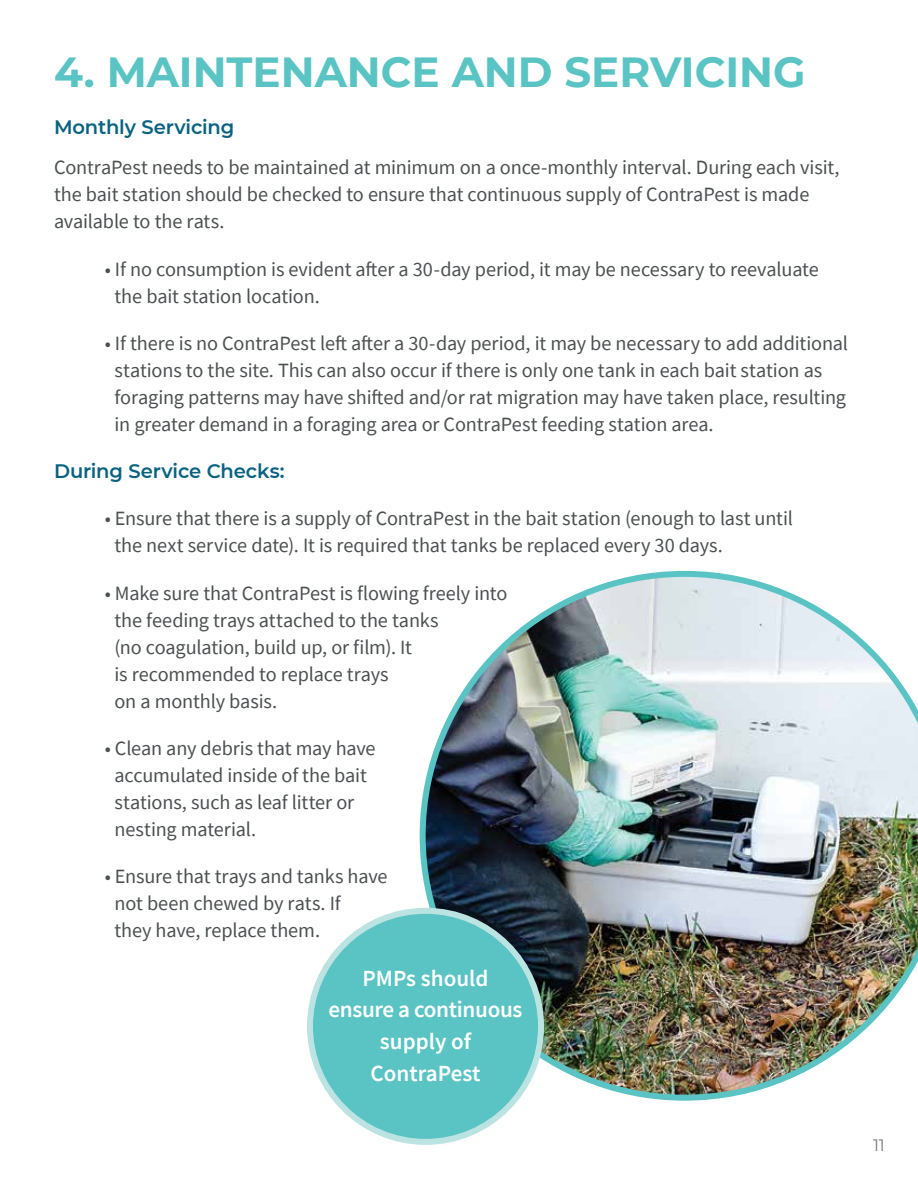
<style>
.page{position:relative;width:918px;height:1188px;background:#fff}
.page>*{position:absolute;margin:0;border:0;box-sizing:border-box;transform-origin:0 0}
.t1{font:700 42px "Montserrat";color:#59c4c3}
.t2{font:600 23.1px/31.8px "Source Sans Pro";letter-spacing:-.005em;color:#fff;text-align:center}
.t3{font:20.25px/27px "Source Sans Pro";letter-spacing:-.005em;color:#4d5052}
.t4{font:600 19.5px "Montserrat";letter-spacing:-.01em;color:#096281}
.t5{font:16.5px "Montserrat";color:#7a7a7b}
</style>
<div class="page">
<img style="left:420px;top:571px;width:498px;height:530px">
<div style="left:310px;top:911px;width:231px;height:231px;background:#59c4c3;border-radius:50%"></div>
<div style="left:307px;top:908px;width:237px;height:237px;border:6px solid #bbe3e2;border-radius:50%"></div>
<h1 class="t1" style="left:54px;top:41px;width:753px">4. MAINTENANCE AND SERVICING</h1>
<p class="t4" style="left:54px;top:113px;width:182px">Monthly Servicing</p>
<p class="t3" style="left:54px;top:154px;width:787px">ContraPest needs to be maintained at minimum on a once-monthly interval. During each visit, the bait station should be checked to ensure that continuous supply of ContraPest is made available to the rats.</p>
<p class="t3" style="left:114px;top:255px;width:706px;text-indent:-10px">• If no consumption is evident after a 30-day period, it may be necessary to reevaluate the bait station location.</p>
<p class="t3" style="left:114px;top:329px;width:735px;text-indent:-10px">• If there is no ContraPest left after a 30-day period, it may be necessary to add additional stations to the site. This can also occur if there is only one tank in each bait station as foraging patterns may have shifted and/or rat migration may have taken place, resulting in greater demand in a foraging area or ContraPest feeding station area.</p>
<p class="t4" style="left:54px;top:457px;width:232px">During Service Checks:</p>
<p class="t3" style="left:114px;top:505px;width:680px;text-indent:-10px">• Ensure that there is a supply of ContraPest in the bait station (enough to last until the next service date). It is required that tanks be replaced every 30 days.</p>
<p class="t3" style="left:114px;top:579px;width:395px;text-indent:-10px">• Make sure that ContraPest is flowing freely into the feeding trays attached to the tanks<br>(no coagulation, build up, or film). It<br>is recommended to replace trays<br>on a monthly basis.</p>
<p class="t3" style="left:114px;top:734px;width:263px;text-indent:-10px">• Clean any debris that may have accumulated inside of the bait stations, such as leaf litter or nesting material.</p>
<p class="t3" style="left:114px;top:863px;width:275px;text-indent:-10px">• Ensure that trays and tanks have not been chewed by rats. If<br>they have, replace them.</p>
<p class="t2" style="left:329px;top:962px;width:195px">PMPs should ensure a continuous supply of<br>ContraPest</p>
<p class="t5" style="left:873px;top:1134px;width:13px">11</p>
</div>
